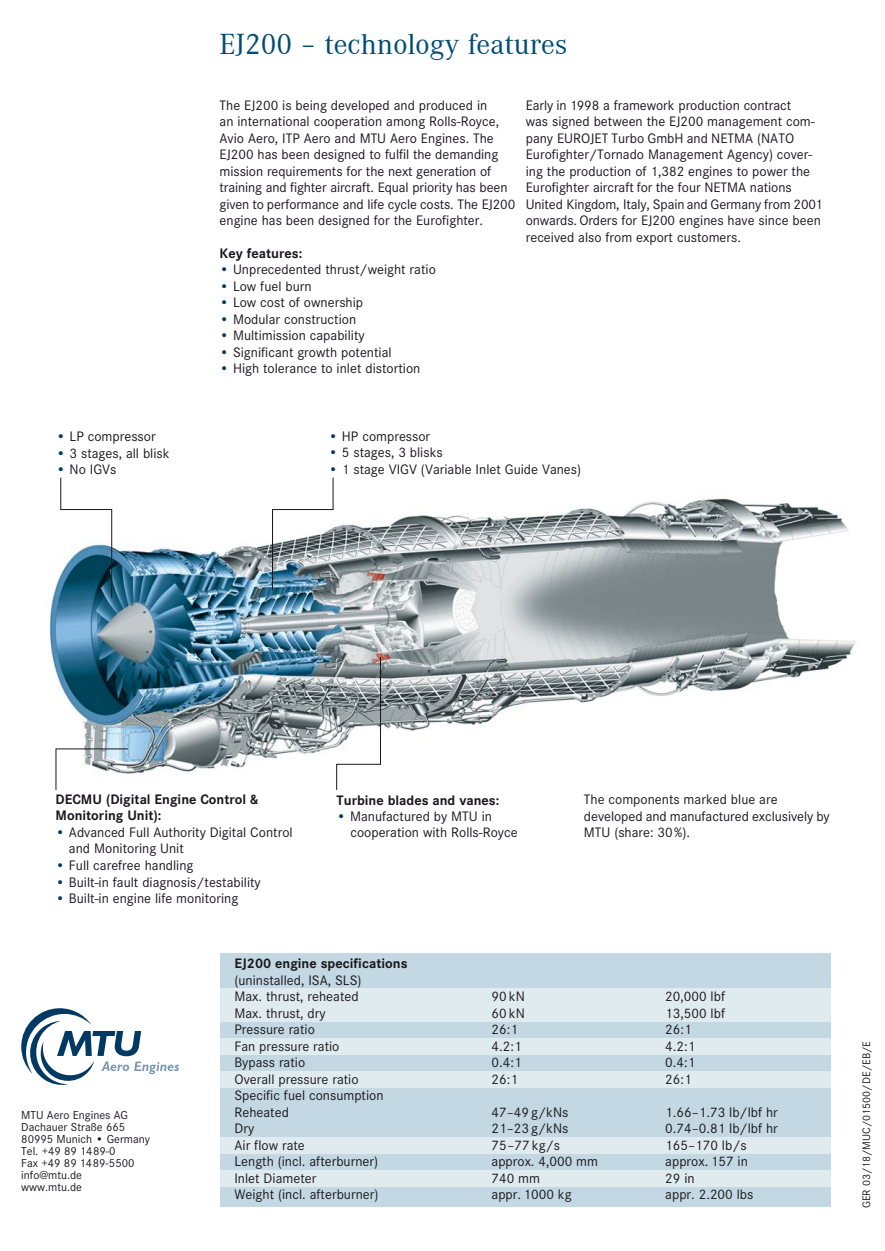
<style>
.page{position:relative;width:885px;height:1251px;background:#fff}
.page>*{position:absolute;margin:0;border:0;box-sizing:border-box;transform-origin:0 0}
.t1{font:30px "Corporate A";color:#014c75}
.t2{font:14.25px/16.5px "Corporate S";color:#1a171c}
.t3{font:700 14.25px/16.5px "Corporate S";color:#1a171c}
.t4{font:12px/12px "Corporate S";color:#1a171c}
.t5{font:11.25px "Corporate S";color:#1a171c}
.s1{color:#003963}
</style>
<div class="page">
<div style="left:219px;top:952px;width:611px;height:254px;background:#c3d8e2"></div>
<div style="left:219px;top:1038px;width:611px;height:16px;background:#e0ebf0"></div>
<div style="left:219px;top:1071px;width:611px;height:16px;background:#e0ebf0"></div>
<div style="left:219px;top:1137px;width:611px;height:16px;background:#e0ebf0"></div>
<div style="left:219px;top:1170px;width:611px;height:16px;background:#e0ebf0"></div>
<svg style="left:21px;top:1008px;width:158px;height:76px"></svg>
<img style="left:48px;top:485px;width:808px;height:289px">
<svg style="left:60px;top:477px;width:52px;height:121px"></svg>
<img style="left:272px;top:477px;width:61px;height:114px">
<svg style="left:55px;top:748px;width:73px;height:42px"></svg>
<svg style="left:336px;top:656px;width:45px;height:134px"></svg>
<div style="left:219px;top:988px;width:611px;height:33px;background:#e0ebf0"></div>
<p class="t2" style="left:56px;top:429px;width:101px"><span class="s1">•</span> LP compressor</p>
<p class="t2" style="left:56px;top:446px;width:115px"><span class="s1">•</span> 3 stages, all blisk</p>
<p class="t2" style="left:56px;top:462px;width:62px"><span class="s1">•</span> No IGVs</p>
<h1 class="t1" style="left:219px;top:24px;width:349px">EJ200 – technology features</h1>
<p class="t2" style="left:219px;top:98px;width:297px">The EJ200 is being developed and produced in<br>an international cooperation among Rolls-Royce, Avio Aero, ITP Aero and MTU Aero Engines. The EJ200 has been designed to fulfil the demanding mission requirements for the next generation of training and fighter aircraft. Equal priority has been given to performance and life cycle costs. The EJ200 engine has been designed for the Eurofighter.</p>
<p class="t3" style="left:219px;top:246px;width:84px">Key features:</p>
<p class="t2" style="left:219px;top:262px;width:218px"><span class="s1">•</span> Unprecedented thrust/weight ratio</p>
<p class="t2" style="left:219px;top:279px;width:93px"><span class="s1">•</span> Low fuel burn</p>
<p class="t2" style="left:219px;top:295px;width:145px"><span class="s1">•</span> Low cost of ownership</p>
<p class="t2" style="left:219px;top:312px;width:138px"><span class="s1">•</span> Modular construction</p>
<p class="t2" style="left:219px;top:328px;width:147px"><span class="s1">•</span> Multimission capability</p>
<p class="t2" style="left:219px;top:345px;width:174px"><span class="s1">•</span> Significant growth potential</p>
<p class="t2" style="left:219px;top:361px;width:202px"><span class="s1">•</span> High tolerance to inlet distortion</p>
<p class="t2" style="left:525px;top:98px;width:298px">Early in 1998 a framework production contract<br>was signed between the EJ200 management com&shy;pany EUROJET Turbo GmbH and NETMA (NATO Eurofighter/Tornado Management Agency) cover&shy;ing the production of 1,382 engines to power the Eurofighter aircraft for the four NETMA nations United Kingdom, Italy, Spain and Germany from 2001 onwards. Orders for EJ200 engines have since been received also from export customers.</p>
<p class="t2" style="left:328px;top:429px;width:103px"><span class="s1">•</span> HP compressor</p>
<p class="t2" style="left:328px;top:445px;width:116px"><span class="s1">•</span> 5 stages, 3 blisks</p>
<p class="t2" style="left:328px;top:462px;width:254px"><span class="s1">•</span> 1 stage VIGV (Variable Inlet Guide Vanes)</p>
<p class="t3" style="left:56px;top:792px;width:204px">DECMU (Digital Engine Control &amp;<br>Monitoring Unit):</p>
<p class="t2" style="left:69px;top:825px;width:225px;text-indent:-13px"><span class="s1">•</span> Advanced Full Authority Digital Control and Monitoring Unit</p>
<p class="t2" style="left:56px;top:858px;width:139px"><span class="s1">•</span> Full carefree handling</p>
<p class="t2" style="left:56px;top:874px;width:207px"><span class="s1">•</span> Built-in fault diagnosis/testability</p>
<p class="t2" style="left:56px;top:891px;width:184px"><span class="s1">•</span> Built-in engine life monitoring</p>
<p class="t3" style="left:336px;top:792px;width:164px">Turbine blades and vanes:</p>
<p class="t2" style="left:350px;top:809px;width:169px;line-height:15.9px;text-indent:-14px"><span class="s1">•</span> Manufactured by MTU in cooperation with Rolls-Royce</p>
<p class="t2" style="left:584px;top:792px;width:247px">The components marked blue are developed and manufactured exclusively by<br>MTU (share: 30%).</p>
<p class="t4" style="left:21px;top:1109px;width:130px">MTU Aero Engines AG<br>Dachauer Straße 665<br>80995 Munich • Germany<br>Tel. +49 89 1489-0<br>Fax +49 89 1489-5500 info@mtu.de<br>www.mtu.de</p>
<p class="t3" style="left:234px;top:956px;width:174px">EJ200 engine specifications</p>
<p class="t2" style="left:234px;top:972px;width:128px">(uninstalled, ISA, SLS)<br>Max. thrust, reheated</p>
<p class="t2" style="left:491px;top:989px;width:35px">90 kN</p>
<p class="t2" style="left:665px;top:989px;width:61px">20,000 lbf</p>
<p class="t2" style="left:234px;top:1005px;width:93px">Max. thrust, dry</p>
<p class="t2" style="left:491px;top:1005px;width:35px">60 kN</p>
<p class="t2" style="left:665px;top:1005px;width:61px">13,500 lbf</p>
<p class="t2" style="left:234px;top:1022px;width:82px">Pressure ratio</p>
<p class="t2" style="left:491px;top:1022px;width:28px">26:1</p>
<p class="t2" style="left:665px;top:1022px;width:28px">26:1</p>
<p class="t2" style="left:234px;top:1038px;width:106px">Fan pressure ratio</p>
<p class="t2" style="left:491px;top:1038px;width:32px">4.2:1</p>
<p class="t2" style="left:665px;top:1038px;width:32px">4.2:1</p>
<p class="t2" style="left:234px;top:1055px;width:72px">Bypass ratio</p>
<p class="t2" style="left:491px;top:1055px;width:32px">0.4:1</p>
<p class="t2" style="left:665px;top:1055px;width:32px">0.4:1</p>
<p class="t2" style="left:234px;top:1071px;width:126px">Overall pressure ratio</p>
<p class="t2" style="left:491px;top:1071px;width:28px">26:1</p>
<p class="t2" style="left:665px;top:1071px;width:28px">26:1</p>
<p class="t2" style="left:234px;top:1088px;width:151px">Specific fuel consumption<br>Reheated</p>
<p class="t2" style="left:491px;top:1104px;width:78px">47–49 g/kNs</p>
<p class="t2" style="left:665px;top:1104px;width:114px">1.66–1.73 lb/lbf hr</p>
<p class="t2" style="left:234px;top:1121px;width:21px">Dry</p>
<p class="t2" style="left:491px;top:1121px;width:78px">21–23 g/kNs</p>
<p class="t2" style="left:665px;top:1121px;width:114px">0.74–0.81 lb/lbf hr</p>
<p class="t2" style="left:234px;top:1137px;width:72px">Air flow rate</p>
<p class="t2" style="left:491px;top:1137px;width:70px">75–77 kg/s</p>
<p class="t2" style="left:665px;top:1137px;width:83px">165–170 lb/s</p>
<p class="t2" style="left:234px;top:1154px;width:145px">Length (incl. afterburner)</p>
<p class="t2" style="left:491px;top:1154px;width:108px">approx. 4,000 mm</p>
<p class="t2" style="left:665px;top:1154px;width:84px">approx. 157 in</p>
<p class="t2" style="left:234px;top:1170px;width:83px">Inlet Diameter</p>
<p class="t2" style="left:491px;top:1170px;width:50px">740 mm</p>
<p class="t2" style="left:665px;top:1170px;width:31px">29 in</p>
<p class="t2" style="left:234px;top:1187px;width:145px">Weight (incl. afterburner)</p>
<p class="t2" style="left:491px;top:1187px;width:82px">appr. 1000 kg</p>
<p class="t2" style="left:665px;top:1187px;width:90px">appr. 2.200 lbs</p>
<p class="t5" style="left:861px;top:1208px;width:169px;rotate:-90deg">GER 03/18/MUC/01500/DE/EB/E</p>
</div>
